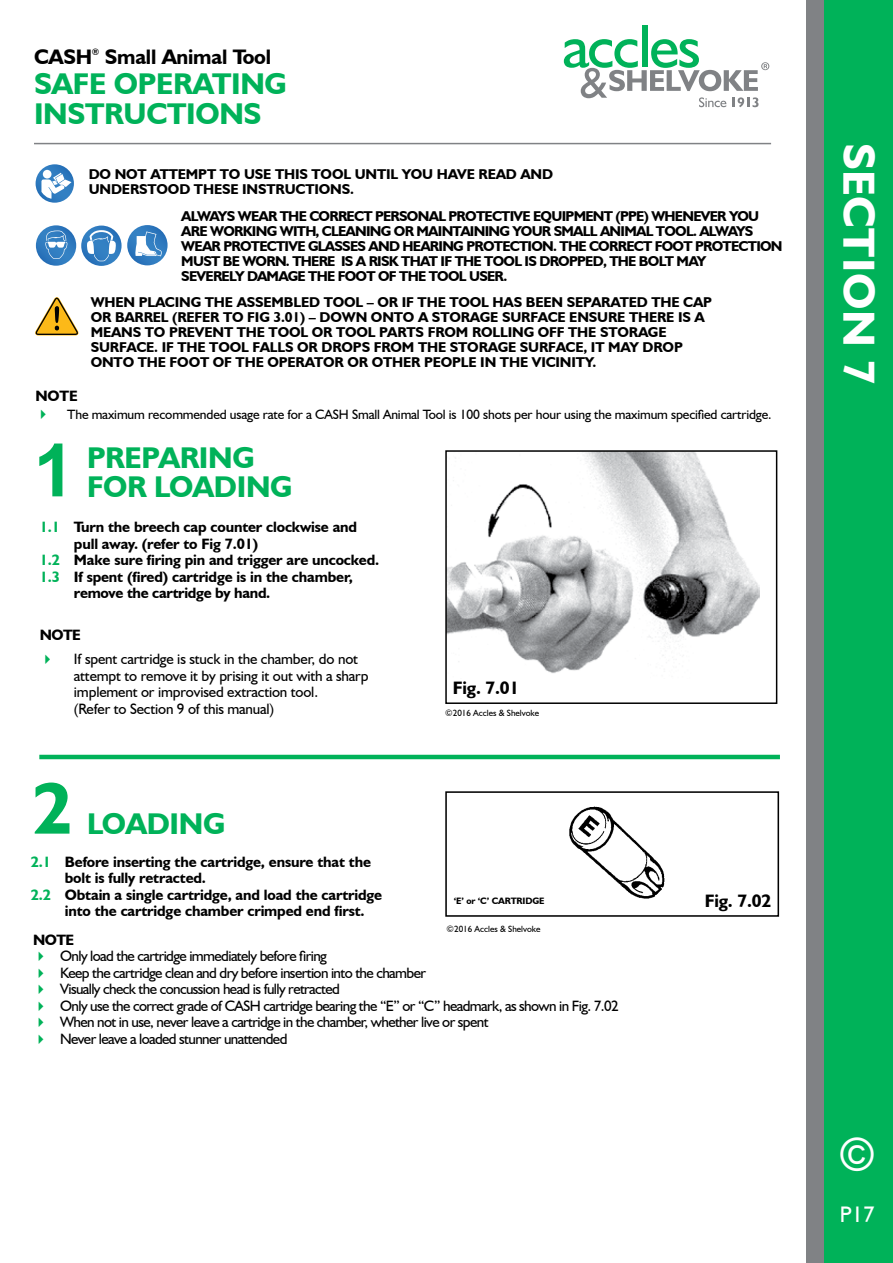
<style>
.page{position:relative;width:893px;height:1263px;background:#fff}
.page>*{position:absolute;margin:0;border:0;box-sizing:border-box;transform-origin:0 0}
.t1{font:700 73.5px "Arial";color:#00b259}
.t2{font:700 73.5px "Humanist 521 BT";color:#00b259}
.t3{font:700 45px "Humanist 521 BT";letter-spacing:.01em;color:#fff}
.t4{font:45px "Gill Sans";color:#fff}
.t5{font:700 30px/30px "Humanist 521 BT";letter-spacing:-.01em;color:#00b259}
.t6{font:22.5px "Humanist 521 BT";color:#fff}
.t7{font:700 21px "Humanist 521 BT";letter-spacing:-.01em;color:#000}
.t8{font:700 18px "Humanist 521 BT";letter-spacing:-.01em;color:#000}
.t9{font:700 15px "Humanist 521 BT";letter-spacing:-.01em;color:#000}
.t10{font:15px "Humanist 521 BT";letter-spacing:-.04em;color:#000}
.t11{font:15px/16.5px "Humanist 521 BT";letter-spacing:-.01em;color:#000}
.t12{font:700 14.25px/15px "Humanist 521 BT";letter-spacing:-.01em;color:#000}
.t13{font:700 14.25px/15px "Humanist 521 BT";letter-spacing:-.05em;color:#000}
.t14{font:13.5px "Humanist 521 BT";letter-spacing:-.01em;color:#000}
.t15{font:700 9.3px "Humanist 521 BT";letter-spacing:-.01em;color:#000}
.t16{font:9px "Humanist 521 BT";color:#000}
.t17{font:700 9px "Humanist 521 BT";color:#000}
.s1{color:#00b259}
</style>
<div class="page">
<div style="left:642px;top:26px;width:5px;height:41px;background:#00b259"></div>
<svg style="left:564px;top:39px;width:205px;height:68px"></svg>
<hr style="left:34px;top:143px;width:737px;height:1px;background:#808285">
<div style="left:806px;top:0;width:72px;height:1263px;background:#808285"></div>
<div style="left:824px;top:0;width:69px;height:1263px;background:#00b259"></div>
<img style="left:448px;top:453px;width:311px;height:220px">
<div style="left:445px;top:450px;width:332px;height:254px;border:2px solid #000"></div>
<hr style="left:39px;top:755px;width:741px;height:4px;background:#00b259">
<img style="left:569px;top:806px;width:96px;height:93px">
<div style="left:445px;top:791px;width:334px;height:126px;border:2px solid #000"></div>
<svg style="left:36px;top:164px;width:38px;height:39px"></svg>
<div style="left:43px;top:170px;width:9px;height:9px;background:#fff;border-radius:50%"></div>
<svg style="left:41px;top:173px;width:31px;height:26px"></svg>
<svg style="left:36px;top:225px;width:40px;height:41px"></svg>
<svg style="left:45px;top:231px;width:22px;height:28px"></svg>
<svg style="left:81px;top:226px;width:41px;height:40px"></svg>
<svg style="left:87px;top:230px;width:29px;height:31px"></svg>
<svg style="left:127px;top:225px;width:41px;height:40px"></svg>
<svg style="left:135px;top:231px;width:27px;height:25px"></svg>
<svg style="left:35px;top:297px;width:44px;height:38px"></svg>
<h3 class="t7" style="left:34px;top:44px;width:60px">CASH</h3>
<p class="t17" style="left:92px;top:46px;width:9px">®</p>
<h3 class="t7" style="left:105px;top:44px;width:168px">Small Animal Tool</h3>
<h3 class="t5" style="left:34px;top:68px;width:254px">SAFE OPERATING<br>INSTRUCTIONS</h3>
<p class="t12" style="left:89px;top:166px;width:466px">DO NOT ATTEMPT TO USE THIS TOOL UNTIL YOU HAVE READ AND<br>UNDERSTOOD THESE INSTRUCTIONS.</p>
<p class="t13" style="left:181px;top:209px;width:603px">ALWAYS WEAR THE CORRECT PERSONAL PROTECTIVE EQUIPMENT (PPE) WHENEVER YOU ARE WORKING WITH, CLEANING OR MAINTAINING YOUR SMALL ANIMAL TOOL. ALWAYS WEAR PROTECTIVE GLASSES AND HEARING PROTECTION. THE CORRECT FOOT PROTECTION MUST BE WORN. THERE IS A RISK THAT IF THE TOOL IS DROPPED, THE BOLT MAY<br>SEVERELY DAMAGE THE FOOT OF THE TOOL USER.</p>
<p class="t12" style="left:91px;top:295px;width:623px">WHEN PLACING THE ASSEMBLED TOOL – OR IF THE TOOL HAS BEEN SEPARATED THE CAP OR BARREL (REFER TO FIG 3.01) – DOWN ONTO A STORAGE SURFACE ENSURE THERE IS A MEANS TO PREVENT THE TOOL OR TOOL PARTS FROM ROLLING OFF THE STORAGE SURFACE. IF THE TOOL FALLS OR DROPS FROM THE STORAGE SURFACE, IT MAY DROP ONTO THE FOOT OF THE OPERATOR OR OTHER PEOPLE IN THE VICINITY.</p>
<p class="t9" style="left:35px;top:386px;width:44px">NOTE</p>
<p class="t14" style="left:35px;top:406px;width:738px"><span class="s1">✔</span> The maximum recommended usage rate for a CASH Small Animal Tool is 100 shots per hour using the maximum specified cartridge.</p>
<h1 class="t1" style="left:34px;top:422px;width:42px">1</h1>
<h3 class="t5" style="left:87px;top:443px;width:207px;line-height:28.5px">PREPARING<br>FOR LOADING</h3>
<p class="t9" style="left:40px;top:518px;width:319px"><span class="s1">1.1</span> Turn the breech cap counter clockwise and</p>
<p class="t9" style="left:74px;top:534px;width:186px">pull away. (refer to Fig 7.01)</p>
<p class="t9" style="left:40px;top:551px;width:341px"><span class="s1">1.2</span> Make sure firing pin and trigger are uncocked.</p>
<p class="t9" style="left:40px;top:567px;width:314px"><span class="s1">1.3</span> If spent (fired) cartridge is in the chamber,</p>
<p class="t9" style="left:74px;top:584px;width:198px">remove the cartridge by hand.</p>
<p class="t9" style="left:40px;top:626px;width:42px">NOTE</p>
<p class="t11" style="left:74px;top:650px;width:296px;text-indent:-34px"><span class="s1">✔</span> If spent cartridge is stuck in the chamber, do not attempt to remove it by prising it out with a sharp implement or improvised extraction tool.<br>(Refer to Section 9 of this manual)</p>
<h1 class="t2" style="left:32px;top:763px;width:42px">2</h1>
<h3 class="t5" style="left:87px;top:808px;width:140px">LOADING</h3>
<p class="t8" style="left:453px;top:676px;width:68px">Fig. 7.01</p>
<p class="t16" style="left:445px;top:707px;width:96px">©2016 Accles &amp; Shelvoke</p>
<p class="t9" style="left:31px;top:852px;width:342px"><span class="s1">2.1</span> Before inserting the cartridge, ensure that the</p>
<p class="t9" style="left:65px;top:869px;width:143px">bolt is fully retracted.</p>
<p class="t9" style="left:31px;top:885px;width:353px"><span class="s1">2.2</span> Obtain a single cartridge, and load the cartridge</p>
<p class="t9" style="left:65px;top:902px;width:301px">into the cartridge chamber crimped end first.</p>
<p class="t9" style="left:33px;top:930px;width:42px">NOTE</p>
<p class="t10" style="left:33px;top:947px;width:295px"><span class="s1">✔</span> Only load the cartridge immediately before firing</p>
<p class="t10" style="left:33px;top:963px;width:394px"><span class="s1">✔</span> Keep the cartridge clean and dry before insertion into the chamber</p>
<p class="t10" style="left:33px;top:980px;width:308px"><span class="s1">✔</span> Visually check the concussion head is fully retracted</p>
<p class="t10" style="left:33px;top:996px;width:587px"><span class="s1">✔</span> Only use the correct grade of CASH cartridge bearing the “E” or “C” headmark, as shown in Fig. 7.02</p>
<p class="t10" style="left:33px;top:1013px;width:457px"><span class="s1">✔</span> When not in use, never leave a cartridge in the chamber, whether live or spent</p>
<p class="t10" style="left:33px;top:1029px;width:256px"><span class="s1">✔</span> Never leave a loaded stunner unattended</p>
<p class="t15" style="left:454px;top:895px;width:92px">‘E’ or ‘C’ CARTRIDGE</p>
<p class="t16" style="left:447px;top:923px;width:96px">©2016 Accles &amp; Shelvoke</p>
<p class="t8" style="left:705px;top:889px;width:68px">Fig. 7.02</p>
<h2 class="t3" style="left:887px;top:143px;width:243px;rotate:90deg">SECTION 7</h2>
<h2 class="t4" style="left:840px;top:1127px;width:35px">©</h2>
<h3 class="t6" style="left:840px;top:1200px;width:36px">P17</h3>
</div>
